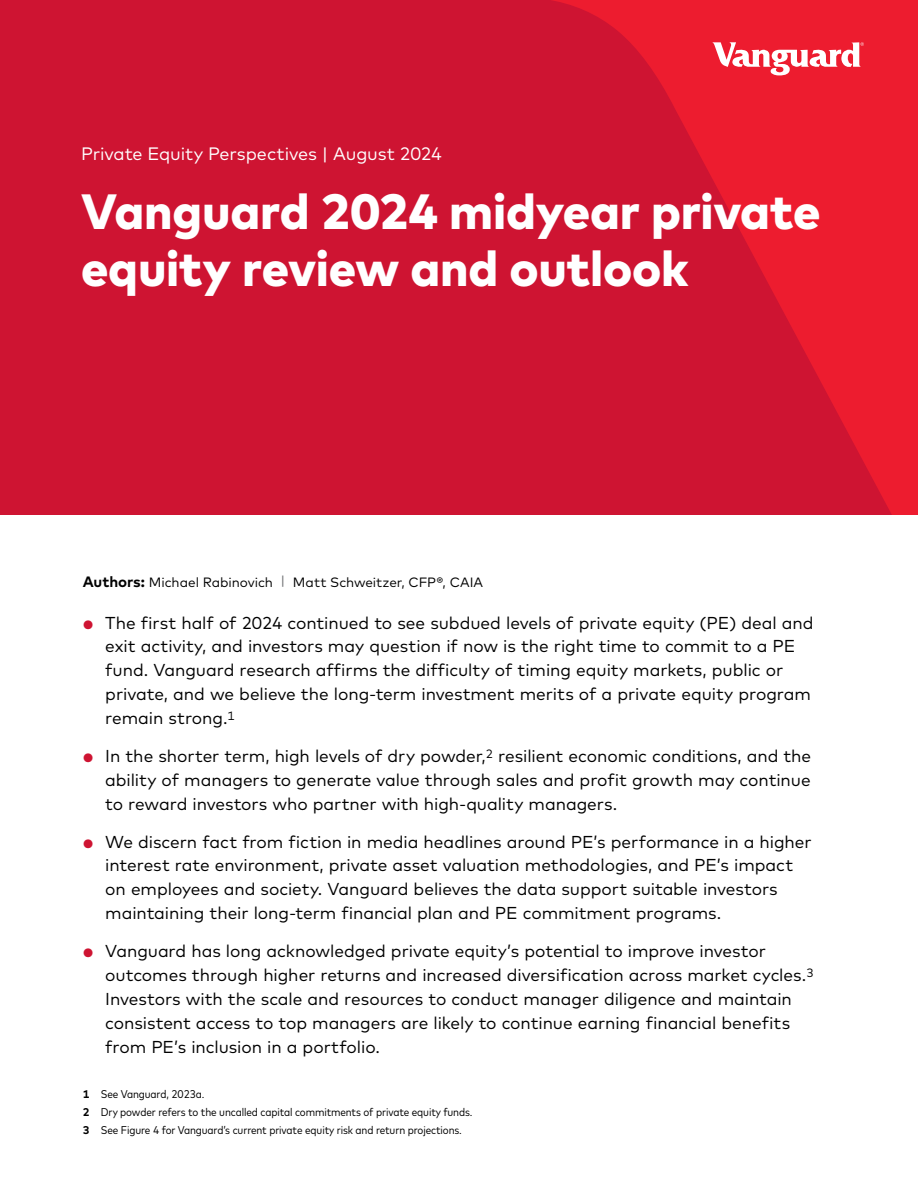
<style>
.page{position:relative;width:918px;height:1188px;background:#fff}
.page>*{position:absolute;margin:0;border:0;box-sizing:border-box;transform-origin:0 0}
.t1{font:800 49.5px/57px "Mark Pro Tab";letter-spacing:-.005em;color:#fff}
.t2{font:18px "Mark Pro Tab";letter-spacing:-.005em;color:#fff}
.t3{font:17.25px/24px "Mark Pro Tab";letter-spacing:-.005em;color:#000}
.t4{font:13.5px "Mark Pro Tab";color:#000}
.t5{font:condensed 11.25px "Mark Pro Tab";letter-spacing:-.01em;color:#000}
.s1{font-weight:700;font-size:15px}
.s2{font-family:"Mark Pro";color:#6d6e71}
.s3{font-family:"Mark Pro";font-size:12px;color:#ce1432}
.s4{font-weight:700;font-stretch:normal}
</style>
<div class="page">
<svg style="left:0;top:0;width:918px;height:515px;background:#d31531"></svg>
<svg style="left:712px;top:42px;width:152px;height:34px"></svg>
<p class="t2" style="left:81px;top:140px;width:363px">Private Equity Perspectives | August 2024</p>
<h1 class="t1" style="left:81px;top:178px;width:741px">Vanguard 2024 midyear private equity review and outlook</h1>
<p class="t4" style="left:83px;top:572px;width:402px"><span class="s1">Authors:</span> Michael Rabinovich <span class="s2">|</span> Matt Schweitzer, CFP®, CAIA</p>
<p class="t3" style="left:105px;top:609px;width:710px;text-indent:-22px"><span class="s3">●</span> The first half of 2024 continued to see subdued levels of private equity (PE) deal and exit activity, and investors may question if now is the right time to commit to a PE fund. Vanguard research affirms the difficulty of timing equity markets, public or private, and we believe the long-term investment merits of a private equity program remain strong.<sup>1</sup></p>
<p class="t3" style="left:83px;top:743px;width:730px"><span class="s3">●</span> In the shorter term, high levels of dry powder,<sup>2</sup> resilient economic conditions, and the</p>
<p class="t3" style="left:105px;top:767px;width:707px">ability of managers to generate value through sales and profit growth may continue to reward investors who partner with high-quality managers.</p>
<p class="t3" style="left:105px;top:828px;width:708px;text-indent:-22px"><span class="s3">●</span> We discern fact from fiction in media headlines around PE’s performance in a higher interest rate environment, private asset valuation methodologies, and PE’s impact on employees and society. Vanguard believes the data support suitable investors maintaining their long-term financial plan and PE commitment programs.</p>
<p class="t3" style="left:105px;top:938px;width:710px;text-indent:-22px"><span class="s3">●</span> Vanguard has long acknowledged private equity’s potential to improve investor outcomes through higher returns and increased diversification across market cycles.<sup>3</sup></p>
<p class="t3" style="left:105px;top:986px;width:688px;text-align:justify">Investors with the scale and resources to conduct manager diligence and maintain consistent access to top managers are likely to continue earning financial benefits from PE’s inclusion in a portfolio.</p>
<p class="t5" style="left:83px;top:1086px;width:123px"><span class="s4">1</span> See Vanguard, 2023a.</p>
<p class="t5" style="left:83px;top:1104px;width:391px"><span class="s4">2</span> Dry powder refers to the uncalled capital commitments of private equity funds.</p>
<p class="t5" style="left:83px;top:1122px;width:381px"><span class="s4">3</span> See Figure 4 for Vanguard’s current private equity risk and return projections.</p>
</div>
